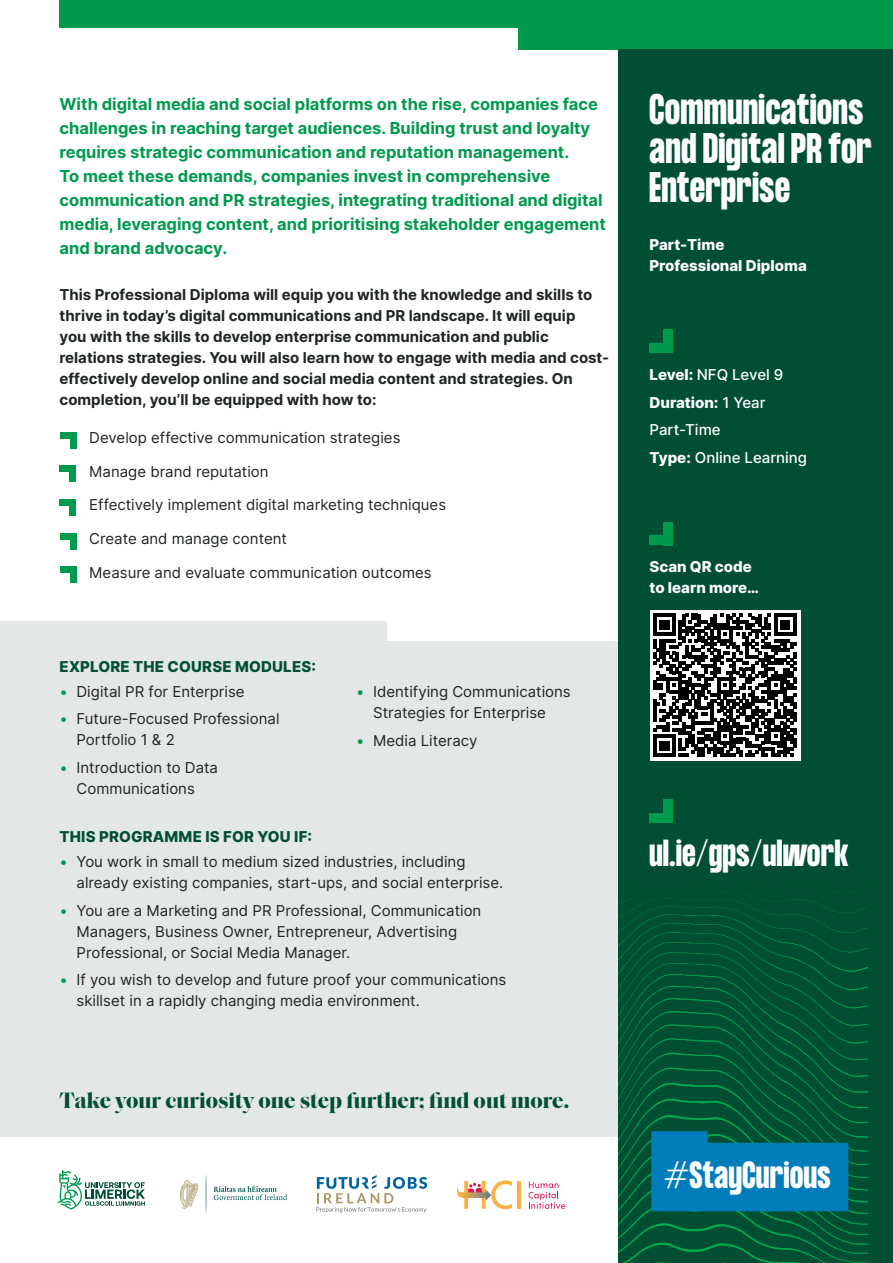
<style>
.page{position:relative;width:893px;height:1263px;background:#fff}
.page>*{position:absolute;margin:0;border:0;box-sizing:border-box;transform-origin:0 0}
.t1{font:700 37.5px/39px "Formula Condensed";letter-spacing:.02em;color:#fff}
.t2{font:700 33.15px "Formula Condensed";letter-spacing:.02em;color:#fff}
.t3{font:700 33px "Formula Condensed";letter-spacing:.02em;color:#fff}
.t4{font:700 22.5px "Saol Display";color:#004f33}
.t5{font:700 16.5px/24px "Inter";color:#009a4d}
.t6{font:15px/21px "Inter";color:#1f2522}
.t7{font:700 15px/21px "Inter";color:#1f2522}
.t8{font:500 15px/27.3px "Inter";color:#fff}
.t9{font:800 15px/21px "Inter";color:#fff}
.t10{font:800 15px "Inter";letter-spacing:.01em;color:#004f33}
.s1{color:#009a4d}
.s2{font-weight:800}
</style>
<div class="page">
<div style="left:0;top:0;width:619px;height:1263px;background:#e3e7e8"></div>
<div style="left:0;top:1137px;width:619px;height:126px;background:#fff"></div>
<div style="left:0;top:0;width:625px;height:620px;background:#fff"></div>
<div style="left:387px;top:157px;width:250px;height:484px;background:#fff"></div>
<div style="left:519px;top:0;width:374px;height:49px;background:#009a4d"></div>
<div style="left:619px;top:49px;width:274px;height:1214px;background:#004f33"></div>
<img style="left:619px;top:884px;width:248px;height:379px">
<svg style="left:651px;top:1131px;width:197px;height:80px;background:#0079ab"></svg>
<div style="left:60px;top:0;width:833px;height:28px;background:#009a4d"></div>
<svg style="left:529px;top:1182px;width:36px;height:27px"></svg>
<hr style="left:517px;top:1181px;width:4px;height:28px;background:#fbb040">
<svg style="left:457px;top:1180px;width:55px;height:29px"></svg>
<svg style="left:58px;top:1170px;width:87px;height:39px"></svg>
<svg style="left:213px;top:1185px;width:74px;height:15px"></svg>
<svg style="left:206px;top:1175px;width:1px;height:37px"></svg>
<svg style="left:180px;top:1180px;width:18px;height:29px"></svg>
<svg style="left:316px;top:1175px;width:111px;height:38px"></svg>
<div style="left:649px;top:343px;width:24px;height:10px;background:#009a4d"></div>
<div style="left:663px;top:330px;width:10px;height:23px;background:#009a4d"></div>
<div style="left:649px;top:536px;width:24px;height:9px;background:#009a4d"></div>
<div style="left:663px;top:522px;width:10px;height:23px;background:#009a4d"></div>
<div style="left:649px;top:610px;width:151px;height:151px;background:#fff"></div>
<svg style="left:653px;top:614px;width:143px;height:143px"></svg>
<div style="left:70px;top:432px;width:7px;height:16px;background:#009a4d"></div>
<div style="left:60px;top:432px;width:17px;height:6px;background:#009a4d"></div>
<div style="left:69px;top:465px;width:7px;height:17px;background:#009a4d"></div>
<div style="left:60px;top:465px;width:16px;height:7px;background:#009a4d"></div>
<div style="left:69px;top:499px;width:7px;height:17px;background:#009a4d"></div>
<div style="left:60px;top:499px;width:16px;height:7px;background:#009a4d"></div>
<div style="left:70px;top:533px;width:7px;height:16px;background:#009a4d"></div>
<div style="left:60px;top:533px;width:17px;height:6px;background:#009a4d"></div>
<div style="left:70px;top:566px;width:7px;height:17px;background:#009a4d"></div>
<div style="left:60px;top:566px;width:17px;height:7px;background:#009a4d"></div>
<div style="left:649px;top:813px;width:24px;height:10px;background:#009a4d"></div>
<div style="left:663px;top:799px;width:10px;height:24px;background:#009a4d"></div>
<p class="t5" style="left:60px;top:91px;width:548px">With digital media and social platforms on the rise, companies face challenges in reaching target audiences. Building trust and loyalty requires strategic communication and reputation management.<br>To meet these demands, companies invest in comprehensive communication and PR strategies, integrating traditional and digital media, leveraging content, and prioritising stakeholder engagement and brand advocacy.</p>
<p class="t7" style="left:60px;top:283px;width:551px">This Professional Diploma will equip you with the knowledge and skills to thrive in today’s digital communications and PR landscape. It will equip<br>you with the skills to develop enterprise communication and public relations strategies. You will also learn how to engage with media and cost&shy;effectively develop online and social media content and strategies. On completion, you’ll be equipped with how to:</p>
<p class="t6" style="left:89px;top:427px;width:313px">Develop effective communication strategies</p>
<p class="t6" style="left:89px;top:460px;width:181px">Manage brand reputation</p>
<p class="t6" style="left:89px;top:494px;width:358px">Effectively implement digital marketing techniques</p>
<p class="t6" style="left:89px;top:528px;width:199px">Create and manage content</p>
<p class="t6" style="left:89px;top:562px;width:344px">Measure and evaluate communication outcomes</p>
<p class="t10" style="left:60px;top:655px;width:258px">EXPLORE THE COURSE MODULES:</p>
<p class="t6" style="left:60px;top:681px;width:187px"><span class="s1">•</span> Digital PR for Enterprise</p>
<p class="t6" style="left:77px;top:708px;width:205px;text-indent:-17px"><span class="s1">•</span> Future-Focused Professional<br>Portfolio 1 &amp; 2</p>
<p class="t6" style="left:60px;top:756px;width:160px;text-align:center"><span class="s1">•</span> Introduction to Data<br>Communications</p>
<p class="t10" style="left:60px;top:825px;width:254px">THIS PROGRAMME IS FOR YOU IF:</p>
<p class="t6" style="left:77px;top:851px;width:428px;text-indent:-17px"><span class="s1">•</span> You work in small to medium sized industries, including already existing companies, start-ups, and social enterprise.</p>
<p class="t6" style="left:77px;top:899px;width:406px;text-indent:-17px"><span class="s1">•</span> You are a Marketing and PR Professional, Communication<br>Managers, Business Owner, Entrepreneur, Advertising<br>Professional, or Social Media Manager.</p>
<p class="t6" style="left:77px;top:969px;width:431px;text-indent:-17px"><span class="s1">•</span> If you wish to develop and future proof your communications skillset in a rapidly changing media environment.</p>
<p class="t6" style="left:356px;top:681px;width:216px;text-align:center"><span class="s1">•</span> Identifying Communications<br>Strategies for Enterprise</p>
<p class="t6" style="left:356px;top:729px;width:123px"><span class="s1">•</span> Media Literacy</p>
<h3 class="t4" style="left:60px;top:1083px;width:511px">Take your curiosity one step further; find out more.</h3>
<h1 class="t1" style="left:649px;top:91px;width:224px">Communications and Digital PR for<br>Enterprise</h1>
<p class="t9" style="left:649px;top:233px;width:159px">Part-Time<br>Professional Diploma</p>
<p class="t8" style="left:649px;top:361px;width:159px"><span class="s2">Level:</span> NFQ Level 9<br><span class="s2">Duration:</span> 1 Year<br>Part-Time<br><span class="s2">Type:</span> Online Learning</p>
<p class="t9" style="left:649px;top:556px;width:111px">Scan QR code to learn more…</p>
<h3 class="t3" style="left:649px;top:833px;width:200px">ul.ie/gps/ulwork</h3>
<h2 class="t2" style="left:665px;top:1155px;width:167px">#StayCurious</h2>
</div>
